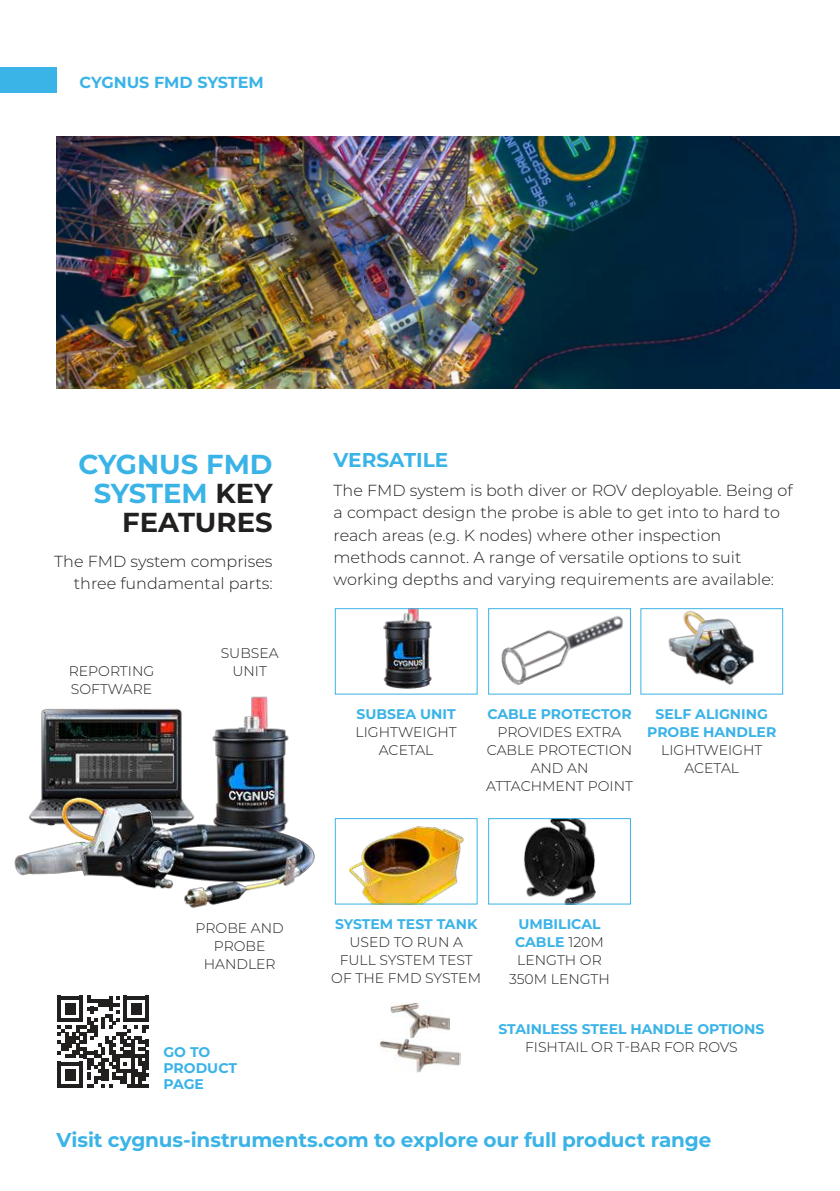
<style>
.page{position:relative;width:840px;height:1191px;background:#fff}
.page>*{position:absolute;margin:0;border:0;box-sizing:border-box;transform-origin:0 0}
.t1{font:700 27.4px/29px "Montserrat";color:#3ab3e7;text-align:right}
.t2{font:700 20px "Montserrat";letter-spacing:-.01em;color:#3ab3e7}
.t3{font:300 16px/22px "Montserrat";color:#221f1f}
.t4{font:700 16px "Montserrat";color:#3ab3e7}
.t5{font:300 14px/18px "Montserrat";color:#221f1f;text-align:center}
.t6{font:700 14px/16px "Montserrat";color:#3ab3e7;text-align:center}
.s1{color:#221f1f}
.s2{font-weight:700;color:#3ab3e7}
</style>
<div class="page">
<div style="left:0;top:68px;width:56px;height:25px;background:#3ab3e7"></div>
<img style="left:57px;top:136px;width:782px;height:252px">
<img style="left:383px;top:610px;width:49px;height:79px">
<div style="left:334px;top:608px;width:143px;height:86px;border:1px solid #3ab3e7"></div>
<img style="left:668px;top:611px;width:86px;height:74px">
<div style="left:640px;top:608px;width:142px;height:86px;border:1px solid #3ab3e7"></div>
<img style="left:501px;top:615px;width:122px;height:70px">
<div style="left:488px;top:608px;width:142px;height:86px;border:1px solid #3ab3e7"></div>
<img style="left:349px;top:826px;width:114px;height:76px">
<div style="left:335px;top:818px;width:142px;height:86px;border:1px solid #3ab3e7"></div>
<img style="left:524px;top:820px;width:71px;height:82px">
<div style="left:488px;top:818px;width:142px;height:86px;border:1px solid #3ab3e7"></div>
<svg style="left:57px;top:995px;width:92px;height:92px"></svg>
<img style="left:41px;top:709px;width:133px;height:80px">
<img style="left:174px;top:696px;width:115px;height:93px">
<img style="left:14px;top:789px;width:301px;height:119px">
<img style="left:390px;top:1003px;width:59px;height:35px">
<img style="left:379px;top:1039px;width:81px;height:34px">
<p class="t4" style="left:79px;top:75px;width:186px">CYGNUS FMD SYSTEM</p>
<h1 class="t1" style="left:78px;top:451px;width:195px">CYGNUS FMD<br>SYSTEM <span class="s1">KEY<br>FEATURES</span></h1>
<p class="t3" style="left:54px;top:550px;width:220px;text-align:right">The FMD system comprises three fundamental parts:</p>
<p class="t5" style="left:220px;top:644px;width:59px">SUBSEA</p>
<p class="t5" style="left:69px;top:662px;width:87px">REPORTING</p>
<p class="t5" style="left:232px;top:662px;width:36px">UNIT</p>
<p class="t5" style="left:71px;top:680px;width:83px">SOFTWARE</p>
<p class="t2" style="left:333px;top:450px;width:116px">VERSATILE</p>
<p class="t3" style="left:333px;top:480px;width:460px">The FMD system is both diver or ROV deployable. Being of a compact design the probe is able to get into to hard to reach areas (e.g. K nodes) where other inspection methods cannot. A range of versatile options to suit working depths and varying requirements are available:</p>
<p class="t6" style="left:356px;top:707px;width:101px">SUBSEA UNIT</p>
<p class="t5" style="left:355px;top:724px;width:103px">LIGHTWEIGHT<br>ACETAL</p>
<p class="t6" style="left:487px;top:707px;width:146px">CABLE PROTECTOR</p>
<p class="t5" style="left:486px;top:724px;width:148px">PROVIDES EXTRA<br>CABLE PROTECTION<br>AND AN<br>ATTACHMENT POINT</p>
<p class="t6" style="left:647px;top:706px;width:130px;line-height:18px">SELF ALIGNING<br>PROBE HANDLER</p>
<p class="t5" style="left:660px;top:742px;width:103px">LIGHTWEIGHT<br>ACETAL</p>
<p class="t5" style="left:195px;top:919px;width:90px">PROBE AND<br>PROBE<br>HANDLER</p>
<p class="t6" style="left:163px;top:1044px;width:75px;text-align:left">GO TO<br>PRODUCT<br>PAGE</p>
<p class="t6" style="left:335px;top:917px;width:144px">SYSTEM TEST TANK</p>
<p class="t5" style="left:331px;top:934px;width:151px">USED TO RUN A<br>FULL SYSTEM TEST<br>OF THE FMD SYSTEM</p>
<p class="t5" style="left:509px;top:916px;width:102px"><span class="s2">UMBILICAL<br>CABLE</span> 120M<br>LENGTH OR<br>350M LENGTH</p>
<p class="t6" style="left:498px;top:1021px;width:267px">STAINLESS STEEL HANDLE OPTIONS</p>
<p class="t5" style="left:525px;top:1038px;width:214px">FISHTAIL OR T-BAR FOR ROVS</p>
<p class="t2" style="left:56px;top:1130px;width:656px">Visit cygnus-instruments.com to explore our full product range</p>
</div>
